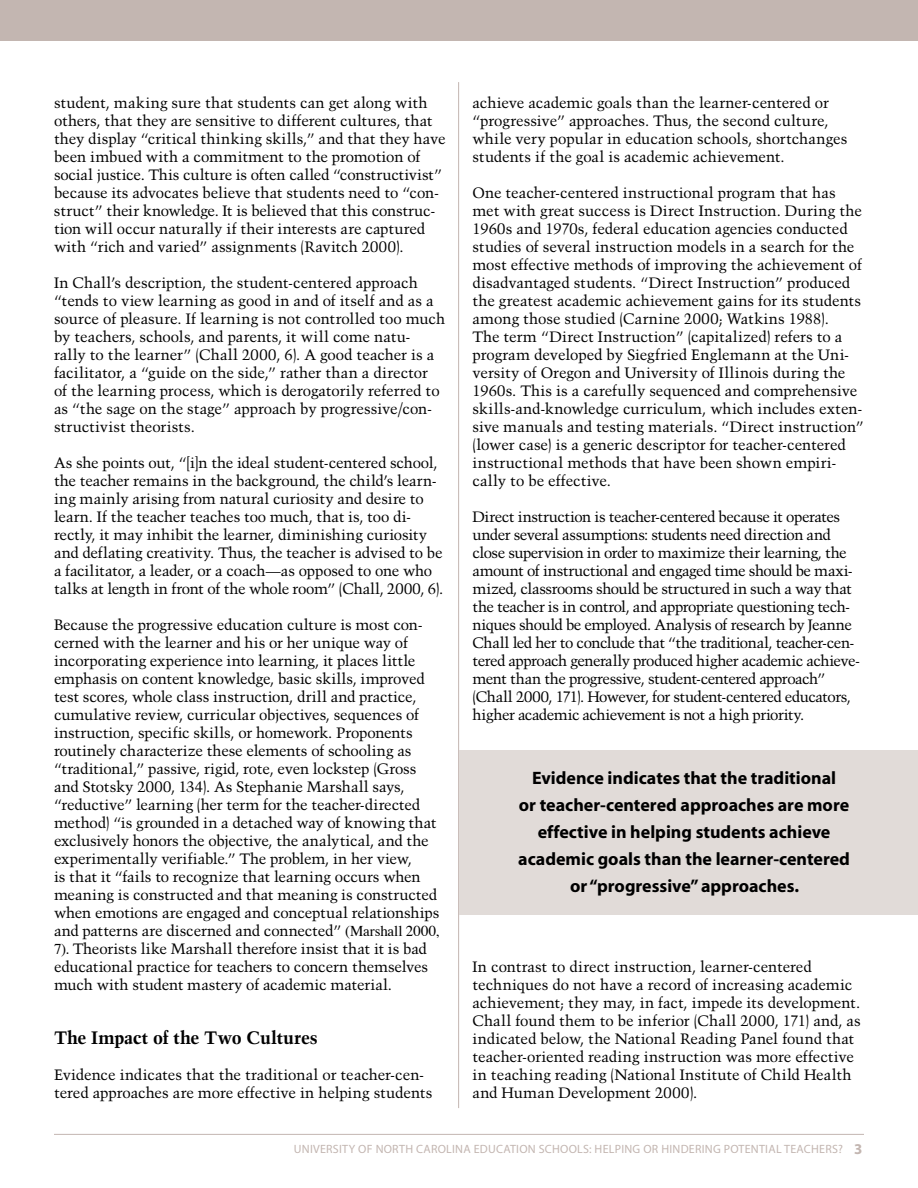
<style>
.page{position:relative;width:918px;height:1188px;background:#fff}
.page>*{position:absolute;margin:0;border:0;box-sizing:border-box;transform-origin:0 0}
.t1{font:700 18px/27px "Myriad";color:#000;text-align:center}
.t2{font:700 18px "Trump Mediaeval";letter-spacing:-.01em;color:#000}
.t3{font:15px/18px "Trump Mediaeval";letter-spacing:-.01em;color:#000}
.t4{font:15px/18px "Trump Mediaeval";letter-spacing:-.03em;color:#000}
.t5{font:12px "Myriad Pro";letter-spacing:.02em;color:#c3b6b1}
.s1{font-family:"Times"}
.s2{font-weight:700;font-size:15px}
</style>
<div class="page">
<hr style="left:54px;top:1134px;width:810px;height:1px;background:#c3b6b1">
<div style="left:0;top:0;width:918px;height:40px;background:#c3b6b1"></div>
<hr style="left:458px;top:82px;width:1px;height:1026px;background:#c3b6b1">
<div style="left:459px;top:751px;width:459px;height:164px;background:#e1dbd8"></div>
<p class="t3" style="left:54px;top:94px;width:393px">student, making sure that students can get along with others, that they are sensitive to different cultures, that they display “critical thinking skills,” and that they have been imbued with a commitment to the promotion of social justice. This culture is often called “constructivist” because its advocates believe that students need to “con&shy;struct” their knowledge. It is believed that this construc&shy;tion will occur naturally if their interests are captured with “rich and varied” assignments (Ravitch 2000).</p>
<p class="t3" style="left:54px;top:274px;width:393px">In Chall’s description, the student-centered approach “tends to view learning as good in and of itself and as a source of pleasure. If learning is not controlled too much by teachers, schools, and parents, it will come natu&shy;rally to the learner” (Chall 2000, 6). A good teacher is a facilitator, a “guide on the side,” rather than a director<br>of the learning process, which is derogatorily referred to as “the sage on the stage” approach by progressive/con&shy;structivist theorists.</p>
<p class="t3" style="left:54px;top:454px;width:391px">As she points out, “[i]n the ideal student-centered school, the teacher remains in the background, the child’s learn&shy;ing mainly arising from natural curiosity and desire to learn. If the teacher teaches too much, that is, too di&shy;rectly, it may inhibit the learner, diminishing curiosity and deflating creativity. Thus, the teacher is advised to be a facilitator, a leader, or a coach—as opposed to one who talks at length in front of the whole room” (Chall, 2000, 6).</p>
<p class="t3" style="left:54px;top:616px;width:387px">Because the progressive education culture is most con&shy;cerned with the learner and his or her unique way of incorporating experience into learning, it places little emphasis on content knowledge, basic skills, improved test scores, whole class instruction, drill and practice, cumulative review, curricular objectives, sequences of instruction, specific skills, or homework. Proponents routinely characterize these elements of schooling as “traditional,” passive, rigid, rote, even lockstep (Gross and Stotsky 2000, 134). As Stephanie Marshall says, “reductive” learning (her term for the teacher-directed method) “is grounded in a detached way of knowing that exclusively honors the objective, the analytical, and the experimentally verifiable.” The problem, in her view,<br>is that it “fails to recognize that learning occurs when meaning is constructed and that meaning is constructed when emotions are engaged and conceptual relationships and patterns are discerned and connected” <span class="s1">(Marshall 2000, 7).</span> Theorists like Marshall therefore insist that it is bad educational practice for teachers to concern themselves much with student mastery of academic material.</p>
<p class="t2" style="left:54px;top:1026px;width:265px">The Impact of the Two Cultures</p>
<p class="t3" style="left:54px;top:1066px;width:380px">Evidence indicates that the traditional or teacher-cen&shy;tered approaches are more effective in helping students</p>
<p class="t3" style="left:472px;top:94px;width:376px">achieve academic goals than the learner-centered or “progressive” approaches. Thus, the second culture, while very popular in education schools, shortchanges students if the goal is academic achievement.</p>
<p class="t3" style="left:472px;top:184px;width:393px">One teacher-centered instructional program that has met with great success is Direct Instruction. During the 1960s and 1970s, federal education agencies conducted studies of several instruction models in a search for the most effective methods of improving the achievement of disadvantaged students. “Direct Instruction” produced the greatest academic achievement gains for its students among those studied (Carnine 2000; Watkins 1988).<br>The term “Direct Instruction” (capitalized) refers to a program developed by Siegfried Englemann at the Uni&shy;versity of Oregon and University of Illinois during the 1960s. This is a carefully sequenced and comprehensive skills-and-knowledge curriculum, which includes exten&shy;sive manuals and testing materials. “Direct instruction” (lower case) is a generic descriptor for teacher-centered instructional methods that have been shown empiri&shy;cally to be effective.</p>
<p class="t4" style="left:472px;top:508px;width:389px">Direct instruction is teacher-centered because it operates under several assumptions: students need direction and close supervision in order to maximize their learning, the amount of instructional and engaged time should be maxi&shy;mized, classrooms should be structured in such a way that the teacher is in control, and appropriate questioning tech&shy;niques should be employed. Analysis of research by Jeanne Chall led her to conclude that “the traditional, teacher-cen&shy;tered approach generally produced higher academic achieve&shy;ment than the progressive, student-centered approach” (Chall 2000, 171). However, for student-centered educators, higher academic achievement is not a high priority.</p>
<p class="t1" style="left:518px;top:765px;width:333px">Evidence indicates that the traditional<br>or teacher-centered approaches are more effective in helping students achieve academic goals than the learner-centered or “progressive” approaches.</p>
<p class="t3" style="left:472px;top:958px;width:390px">In contrast to direct instruction, learner-centered techniques do not have a record of increasing academic achievement; they may, in fact, impede its development.<br>Chall found them to be inferior (Chall 2000, 171) and, as indicated below, the National Reading Panel found that teacher-oriented reading instruction was more effective in teaching reading (National Institute of Child Health and Human Development 2000).</p>
<p class="t5" style="left:294px;top:1141px;width:570px">UNIVERSITY OF NORTH CAROLINA EDUCATION SCHOOLS: HELPING OR HINDERING POTENTIAL TEACHERS? <span class="s2">3</span></p>
</div>
